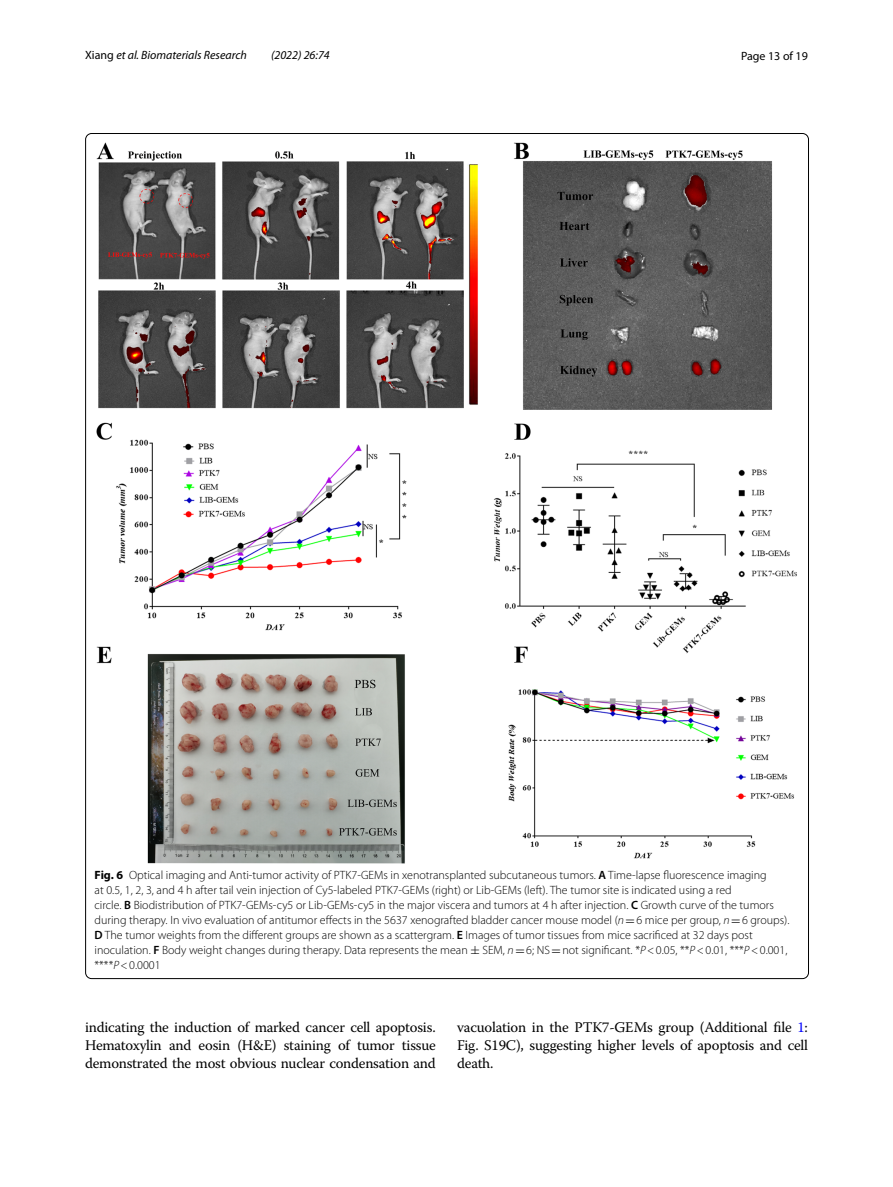
<style>
.page{position:relative;width:893px;height:1187px;background:#fff}
.page>*{position:absolute;margin:0;border:0;box-sizing:border-box;transform-origin:0 0}
.t1{font:14.7px/18px "Warnock Pro";letter-spacing:-.015em;color:#000;text-align:justify}
.t2{font:300 12px/15px "Myriad Pro";color:#000}
.t3{font:italic 12px "Myriad Pro";color:#000}
.t4{font:12px "Myriad Pro";color:#000}
.s1{font-style:normal}
.s2{font-weight:700}
.s3{font-weight:600}
.s4{font-style:italic}
.s5{font-family:"MTSY";font-weight:400}
.s6{color:#00f}
</style>
<div class="page">
<img style="left:97px;top:142px;width:700px;height:721px">
<p class="t3" style="left:85px;top:48px;width:163px"><span class="s1">Xiang</span> et al. Biomaterials Research</p>
<p class="t3" style="left:271px;top:48px;width:60px">(2022) 26:74</p>
<p class="t4" style="left:741px;top:48px;width:68px">Page 13 of 19</p>
<p class="t2" style="left:95px;top:867px;width:696px"><span class="s2">Fig. 6</span> Optical imaging and Anti-tumor activity of PTK7-GEMs in xenotransplanted subcutaneous tumors. <span class="s3">A</span> Time-lapse fluorescence imaging<br>at 0.5, 1, 2, 3, and 4 h after tail vein injection of Cy5-labeled PTK7-GEMs (right) or Lib-GEMs (left). The tumor site is indicated using a red<br>circle. <span class="s3">B</span> Biodistribution of PTK7-GEMs-cy5 or Lib-GEMs-cy5 in the major viscera and tumors at 4 h after injection. <span class="s3">C</span> Growth curve of the tumors during therapy. In vivo evaluation of antitumor effects in the 5637 xenografted bladder cancer mouse model (<span class="s4">n</span><span class="s5">=</span>6 mice per group, <span class="s4">n</span><span class="s5">=</span>6 groups).<br><span class="s3">D</span> The tumor weights from the different groups are shown as a scattergram. <span class="s3">E</span> Images of tumor tissues from mice sacrificed at 32 days post inoculation. <span class="s3">F</span> Body weight changes during therapy. Data represents the mean <span class="s5">±</span> SEM, <span class="s4">n</span><span class="s5">=</span>6; NS<span class="s5">=</span>not significant. *<span class="s4">P</span>&lt;0.05, **<span class="s4">P</span>&lt;0.01, ***<span class="s4">P</span>&lt;0.001, ****<span class="s4">P</span>&lt;0.0001</p>
<p class="t1" style="left:85px;top:1017px;width:352px">indicating the induction of marked cancer cell apoptosis.<br>Hematoxylin and eosin (H&amp;E) staining of tumor tissue demonstrated the most obvious nuclear condensation and</p>
<p class="t1" style="left:457px;top:1017px;width:352px">vacuolation in the PTK7-GEMs group (Additional file <span class="s6">1</span>:<br>Fig. S19C), suggesting higher levels of apoptosis and cell death.</p>
</div>
